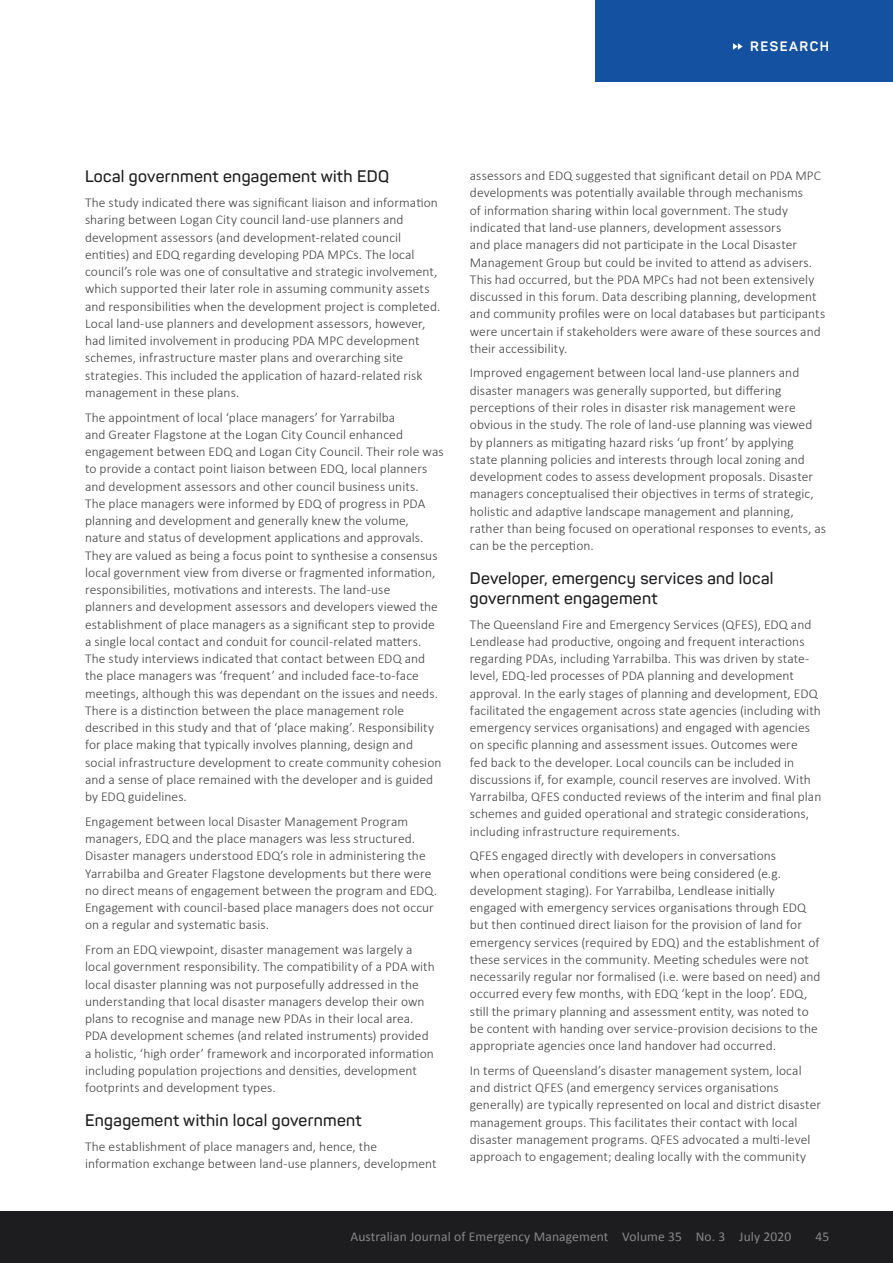
<style>
.page{position:relative;width:893px;height:1263px;background:#fff}
.page>*{position:absolute;margin:0;border:0;box-sizing:border-box;transform-origin:0 0}
.t1{font:600 16.5px/19.5px "Panton";letter-spacing:.02em;color:#1d1d1f}
.t2{font:300 13.5px/17.2px "Calibri";letter-spacing:.005em;color:#414042}
.t3{font:13.5px "Calibri";letter-spacing:.01em;color:#868788}
.t4{font:700 13.5px "Panton";letter-spacing:.11em;color:#fff}
</style>
<div class="page">
<div style="left:596px;top:0;width:297px;height:81px;background:#1452a1"></div>
<svg style="left:733px;top:43px;width:10px;height:7px"></svg>
<div style="left:0;top:1212px;width:893px;height:51px;background:#1d1d1f"></div>
<p class="t4" style="left:750px;top:38px;width:80px">RESEARCH</p>
<p class="t1" style="left:85px;top:167px;width:306px">Local government engagement with EDQ</p>
<p class="t2" style="left:85px;top:194px;width:357px">The study indicated there was significant liaison and information sharing between Logan City council land-use planners and development assessors (and development-related council entities) and EDQ regarding developing PDA MPCs. The local council’s role was one of consultative and strategic involvement, which supported their later role in assuming community assets and responsibilities when the development project is completed.<br>Local land-use planners and development assessors, however, had limited involvement in producing PDA MPC development schemes, infrastructure master plans and overarching site strategies. This included the application of hazard-related risk management in these plans.</p>
<p class="t2" style="left:85px;top:408px;width:360px">The appointment of local ‘place managers’ for Yarrabilba<br>and Greater Flagstone at the Logan City Council enhanced engagement between EDQ and Logan City Council. Their role was to provide a contact point liaison between EDQ, local planners and development assessors and other council business units.<br>The place managers were informed by EDQ of progress in PDA planning and development and generally knew the volume, nature and status of development applications and approvals.<br>They are valued as being a focus point to synthesise a consensus local government view from diverse or fragmented information, responsibilities, motivations and interests. The land-use<br>planners and development assessors and developers viewed the establishment of place managers as a significant step to provide a single local contact and conduit for council-related matters.<br>The study interviews indicated that contact between EDQ and the place managers was ‘frequent’ and included face-to-face meetings, although this was dependant on the issues and needs.<br>There is a distinction between the place management role described in this study and that of ‘place making’. Responsibility for place making that typically involves planning, design and social infrastructure development to create community cohesion and a sense of place remained with the developer and is guided by EDQ guidelines.</p>
<p class="t2" style="left:85px;top:812px;width:354px">Engagement between local Disaster Management Program managers, EDQ and the place managers was less structured.<br>Disaster managers understood EDQ’s role in administering the Yarrabilba and Greater Flagstone developments but there were no direct means of engagement between the program and EDQ.<br>Engagement with council-based place managers does not occur on a regular and systematic basis.</p>
<p class="t2" style="left:85px;top:941px;width:351px">From an EDQ viewpoint, disaster management was largely a local government responsibility. The compatibility of a PDA with local disaster planning was not purposefully addressed in the understanding that local disaster managers develop their own plans to recognise and manage new PDAs in their local area.<br>PDA development schemes (and related instruments) provided a holistic, ‘high order’ framework and incorporated information including population projections and densities, development footprints and development types.</p>
<p class="t1" style="left:85px;top:1111px;width:278px">Engagement within local government</p>
<p class="t2" style="left:85px;top:1138px;width:353px">The establishment of place managers and, hence, the information exchange between land-use planners, development</p>
<p class="t2" style="left:470px;top:167px;width:357px">assessors and EDQ suggested that significant detail on PDA MPC developments was potentially available through mechanisms<br>of information sharing within local government. The study indicated that land-use planners, development assessors<br>and place managers did not participate in the Local Disaster Management Group but could be invited to attend as advisers.<br>This had occurred, but the PDA MPCs had not been extensively discussed in this forum. Data describing planning, development and community profiles were on local databases but participants were uncertain if stakeholders were aware of these sources and their accessibility.</p>
<p class="t2" style="left:470px;top:364px;width:358px">Improved engagement between local land-use planners and disaster managers was generally supported, but differing perceptions of their roles in disaster risk management were obvious in the study. The role of land-use planning was viewed by planners as mitigating hazard risks ‘up front’ by applying<br>state planning policies and interests through local zoning and development codes to assess development proposals. Disaster managers conceptualised their objectives in terms of strategic, holistic and adaptive landscape management and planning, rather than being focused on operational responses to events, as can be the perception.</p>
<p class="t1" style="left:470px;top:569px;width:305px">Developer, emergency services and local government engagement</p>
<p class="t2" style="left:470px;top:615px;width:353px">The Queensland Fire and Emergency Services (QFES), EDQ and Lendlease had productive, ongoing and frequent interactions regarding PDAs, including Yarrabilba. This was driven by state&shy;level, EDQ-led processes of PDA planning and development approval. In the early stages of planning and development, EDQ facilitated the engagement across state agencies (including with emergency services organisations) and engaged with agencies on specific planning and assessment issues. Outcomes were<br>fed back to the developer. Local councils can be included in discussions if, for example, council reserves are involved. With Yarrabilba, QFES conducted reviews of the interim and final plan schemes and guided operational and strategic considerations, including infrastructure requirements.</p>
<p class="t2" style="left:470px;top:847px;width:352px">QFES engaged directly with developers in conversations<br>when operational conditions were being considered (e.g. development staging). For Yarrabilba, Lendlease initially engaged with emergency services organisations through EDQ but then continued direct liaison for the provision of land for emergency services (required by EDQ) and the establishment of these services in the community. Meeting schedules were not necessarily regular nor formalised (i.e. were based on need) and occurred every few months, with EDQ ‘kept in the loop’. EDQ, still the primary planning and assessment entity, was noted to be content with handing over service-provision decisions to the appropriate agencies once land handover had occurred.</p>
<p class="t2" style="left:470px;top:1061px;width:353px">In terms of Queensland’s disaster management system, local and district QFES (and emergency services organisations generally) are typically represented on local and district disaster management groups. This facilitates their contact with local disaster management programs. QFES advocated a multi-level approach to engagement; dealing locally with the community</p>
<p class="t3" style="left:350px;top:1228px;width:442px">Australian Journal of Emergency Management Volume 35 No. 3 July 2020</p>
<p class="t3" style="left:815px;top:1228px;width:15px">45</p>
</div>
